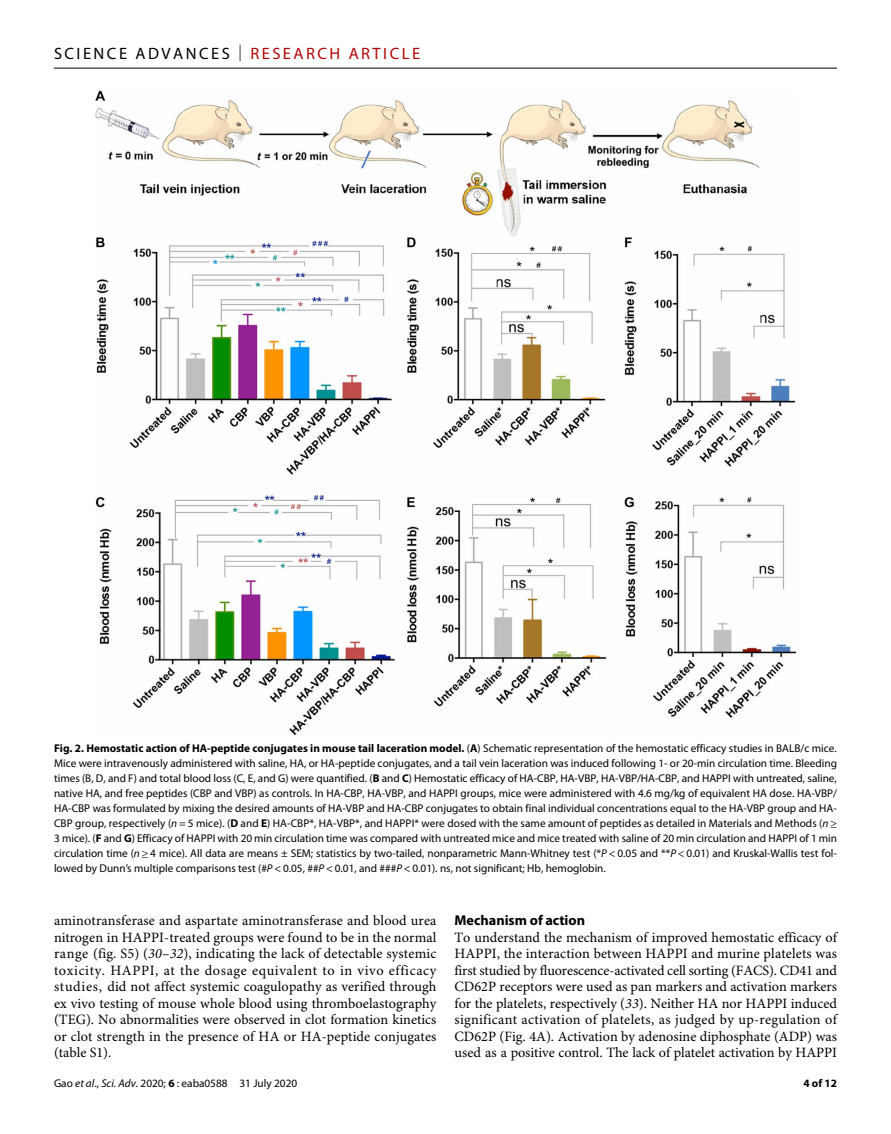
<style>
.page{position:relative;width:891px;height:1134px;background:#fff}
.page>*{position:absolute;margin:0;border:0;box-sizing:border-box;transform-origin:0 0}
.t1{font:16.5px "Myriad Pro";letter-spacing:.15em;color:#000}
.t2{font:14.25px/16.5px "Minion Pro";letter-spacing:-.005em;color:#000;text-align:justify}
.t3{font:700 14.25px "Myriad Pro";color:#000}
.t4{font:11.25px/15px "Myriad Pro";color:#000;text-align:justify}
.t5{font:700 11.25px "Myriad Pro";color:#000}
.s1{font-weight:300}
.s2{color:#b10508}
.s3{font-weight:700}
.s4{font-style:italic}
</style>
<div class="page">
<hr style="left:54px;top:68px;width:783px;height:1px;background:#000">
<img style="left:95px;top:90px;width:702px;height:646px">
<h1 class="t1" style="left:54px;top:40px;width:368px">SCIENCE ADVANCES <span class="s1">|</span> <span class="s2">RESEARCH ARTICLE</span></h1>
<p class="t4" style="left:54px;top:741px;width:785px"><span class="s3">Fig. 2. Hemostatic action of HA-peptide conjugates in mouse tail laceration model.</span> (<span class="s3">A</span>) Schematic representation of the hemostatic efficacy studies in BALB/c mice.<br>Mice were intravenously administered with saline, HA, or HA-peptide conjugates, and a tail vein laceration was induced following 1- or 20-min circulation time. Bleeding times (B, D, and F) and total blood loss (C, E, and G) were quantified. (<span class="s3">B</span> and <span class="s3">C</span>) Hemostatic efficacy of HA-CBP, HA-VBP, HA-VBP/HA-CBP, and HAPPI with untreated, saline, native HA, and free peptides (CBP and VBP) as controls. In HA-CBP, HA-VBP, and HAPPI groups, mice were administered with 4.6 mg/kg of equivalent HA dose. HA-VBP/ HA-CBP was formulated by mixing the desired amounts of HA-VBP and HA-CBP conjugates to obtain final individual concentrations equal to the HA-VBP group and HA-CBP group, respectively (<span class="s4">n</span> = 5 mice). (<span class="s3">D</span> and <span class="s3">E</span>) HA-CBP*, HA-VBP*, and HAPPI* were dosed with the same amount of peptides as detailed in Materials and Methods (<span class="s4">n</span> ≥ 3 mice). (<span class="s3">F</span> and <span class="s3">G</span>) Efficacy of HAPPI with 20 min circulation time was compared with untreated mice and mice treated with saline of 20 min circulation and HAPPI of 1 min circulation time (<span class="s4">n</span> ≥ 4 mice). All data are means ± SEM; statistics by two-tailed, nonparametric Mann-Whitney test (*<span class="s4">P</span> &lt; 0.05 and **<span class="s4">P</span> &lt; 0.01) and Kruskal-Wallis test fol&shy;lowed by Dunn’s multiple comparisons test (#<span class="s4">P</span> &lt; 0.05, ##<span class="s4">P</span> &lt; 0.01, and ###<span class="s4">P</span> &lt; 0.01). ns, not significant; Hb, hemoglobin.</p>
<p class="t2" style="left:54px;top:914px;width:384px">aminotransferase and aspartate aminotransferase and blood urea nitrogen in HAPPI-treated groups were found to be in the normal range (fig. S5) (<span class="s4">30</span>–<span class="s4">32</span>), indicating the lack of detectable systemic toxicity. HAPPI, at the dosage equivalent to in vivo efficacy studies, did not affect systemic coagulopathy as verified through ex vivo testing of mouse whole blood using thromboelastography (TEG). No abnormalities were observed in clot formation kinetics or clot strength in the presence of HA or HA-peptide conjugates (table S1).</p>
<p class="t3" style="left:454px;top:909px;width:132px">Mechanism of action</p>
<p class="t2" style="left:454px;top:930px;width:384px">To understand the mechanism of improved hemostatic efficacy of HAPPI, the interaction between HAPPI and murine platelets was first studied by fluorescence-activated cell sorting (FACS). CD41 and CD62P receptors were used as pan markers and activation markers for the platelets, respectively (<span class="s4">33</span>). Neither HA nor HAPPI induced significant activation of platelets, as judged by up-regulation of CD62P (Fig. 4A). Activation by adenosine diphosphate (ADP) was used as a positive control. The lack of platelet activation by HAPPI</p>
<p class="t4" style="left:54px;top:1076px;width:245px">Gao <span class="s4">et al</span>., <span class="s4">Sci. Adv.</span> 2020; <span class="s3">6</span> : eaba0588 31 July 2020</p>
<p class="t5" style="left:803px;top:1074px;width:35px">4 of 12</p>
</div>
